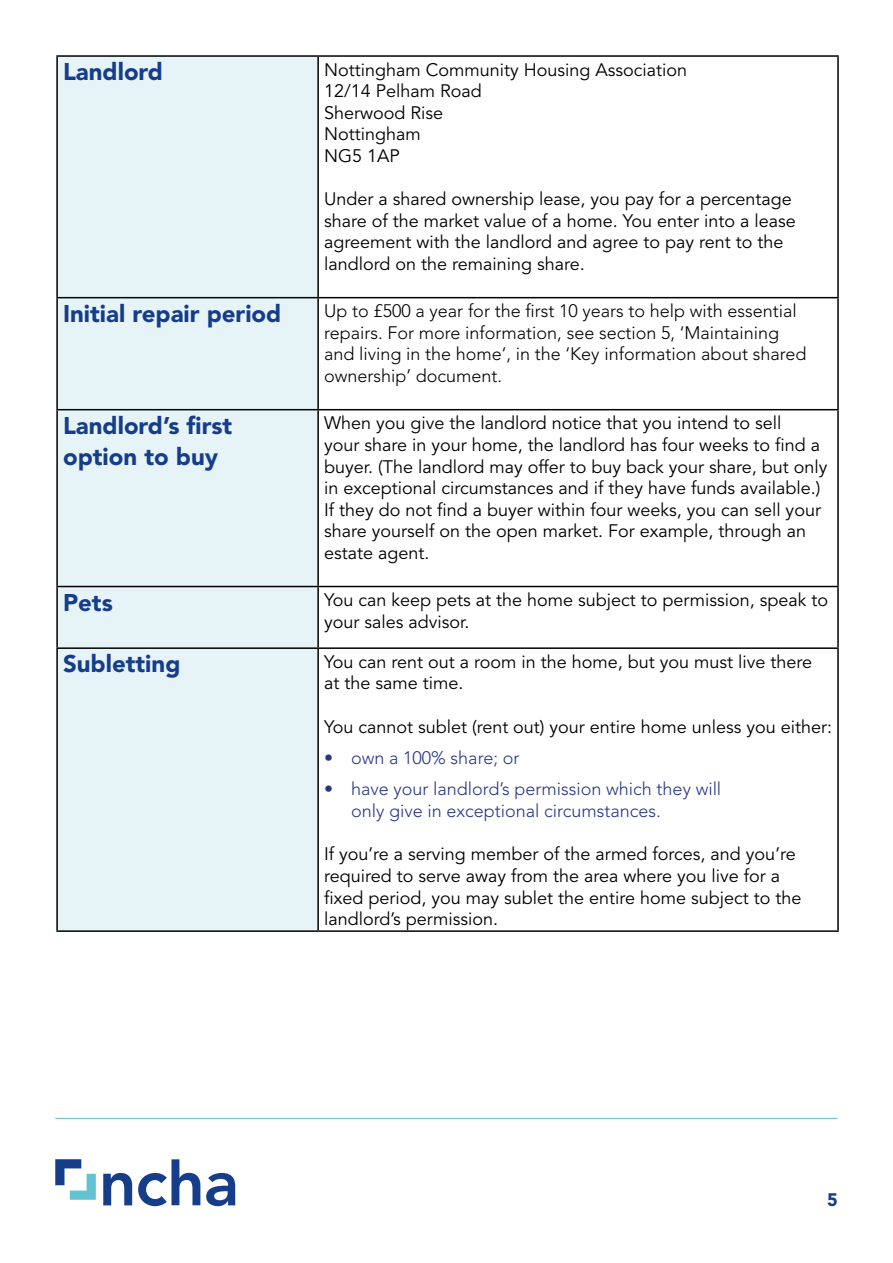
<style>
.page{position:relative;width:893px;height:1263px;background:#fff}
.page>*{position:absolute;margin:0;border:0;box-sizing:border-box;transform-origin:0 0}
.t1{font:900 24px/31.5px "Avenir LT Std";color:#153d8a}
.t2{font:18px/21.6px "Avenir LT Std";color:#000}
.t3{font:300 18px/21.6px "Avenir LT Std";color:#000}
.t4{font:300 18px/22.5px "Avenir LT Std";color:#283583}
.t5{font:900 18px "Avenir LT Std";color:#153d8a}
</style>
<div class="page">
<svg style="left:55px;top:1159px;width:41px;height:41px"></svg>
<svg style="left:103px;top:1173px;width:29px;height:32px"></svg>
<svg style="left:138px;top:1159px;width:62px;height:47px"></svg>
<svg style="left:206px;top:1173px;width:29px;height:33px"></svg>
<hr style="left:55px;top:1118px;width:783px;height:1px;background:#63c3d1">
<div style="left:58px;top:57px;width:259px;height:873px;background:#e7f4f7"></div>
<hr style="left:56px;top:55px;width:262px;height:2px;background:#000">
<hr style="left:56px;top:57px;width:2px;height:240px;background:#000">
<hr style="left:318px;top:55px;width:521px;height:2px;background:#000">
<hr style="left:317px;top:57px;width:2px;height:240px;background:#000">
<hr style="left:837px;top:57px;width:2px;height:240px;background:#000">
<hr style="left:56px;top:297px;width:262px;height:1px;background:#000">
<hr style="left:56px;top:298px;width:2px;height:111px;background:#000">
<hr style="left:318px;top:297px;width:521px;height:1px;background:#000">
<hr style="left:317px;top:298px;width:2px;height:111px;background:#000">
<hr style="left:837px;top:298px;width:2px;height:111px;background:#000">
<hr style="left:56px;top:409px;width:262px;height:1px;background:#000">
<hr style="left:56px;top:410px;width:2px;height:176px;background:#000">
<hr style="left:318px;top:409px;width:521px;height:1px;background:#000">
<hr style="left:317px;top:410px;width:2px;height:176px;background:#000">
<hr style="left:837px;top:410px;width:2px;height:176px;background:#000">
<hr style="left:56px;top:586px;width:262px;height:1px;background:#000">
<hr style="left:56px;top:587px;width:2px;height:60px;background:#000">
<hr style="left:318px;top:586px;width:521px;height:1px;background:#000">
<hr style="left:317px;top:587px;width:2px;height:60px;background:#000">
<hr style="left:837px;top:587px;width:2px;height:60px;background:#000">
<hr style="left:56px;top:647px;width:262px;height:2px;background:#000">
<hr style="left:56px;top:649px;width:2px;height:281px;background:#000">
<hr style="left:318px;top:647px;width:521px;height:2px;background:#000">
<hr style="left:317px;top:649px;width:2px;height:281px;background:#000">
<hr style="left:837px;top:649px;width:2px;height:281px;background:#000">
<hr style="left:56px;top:930px;width:262px;height:2px;background:#000">
<hr style="left:318px;top:930px;width:521px;height:2px;background:#000">
<h1 class="t1" style="left:63px;top:56px;width:102px">Landlord</h1>
<p class="t2" style="left:324px;top:59px;width:365px">Nottingham Community Housing Association<br>12/14 Pelham Road<br>Sherwood Rise<br>Nottingham<br>NG5 1AP</p>
<p class="t2" style="left:324px;top:189px;width:473px">Under a shared ownership lease, you pay for a percentage share of the market value of a home. You enter into a lease agreement with the landlord and agree to pay rent to the landlord on the remaining share.</p>
<h1 class="t1" style="left:63px;top:298px;width:220px">Initial repair period</h1>
<p class="t3" style="left:324px;top:300px;width:484px">Up to £500 a year for the first 10 years to help with essential repairs. For more information, see section 5, ‘Maintaining and living in the home’, in the ‘Key information about shared ownership’ document.</p>
<h1 class="t1" style="left:63px;top:410px;width:171px">Landlord’s first option to buy</h1>
<p class="t2" style="left:324px;top:413px;width:505px">When you give the landlord notice that you intend to sell<br>your share in your home, the landlord has four weeks to find a buyer. (The landlord may offer to buy back your share, but only in exceptional circumstances and if they have funds available.)<br>If they do not find a buyer within four weeks, you can sell your share yourself on the open market. For example, through an estate agent.</p>
<h1 class="t1" style="left:63px;top:586px;width:51px">Pets</h1>
<p class="t2" style="left:324px;top:590px;width:506px">You can keep pets at the home subject to permission, speak to your sales advisor.</p>
<h1 class="t1" style="left:63px;top:648px;width:119px">Subletting</h1>
<p class="t2" style="left:324px;top:651px;width:490px">You can rent out a room in the home, but you must live there at the same time.</p>
<p class="t2" style="left:324px;top:716px;width:509px">You cannot sublet (rent out) your entire home unless you either:</p>
<p class="t4" style="left:324px;top:746px;width:197px">• own a 100% share; or</p>
<p class="t4" style="left:351px;top:777px;width:372px;text-indent:-27px">• have your landlord’s permission which they will only give in exceptional circumstances.</p>
<p class="t2" style="left:324px;top:844px;width:479px">If you’re a serving member of the armed forces, and you’re required to serve away from the area where you live for a fixed period, you may sublet the entire home subject to the landlord’s permission.</p>
<p class="t5" style="left:827px;top:1189px;width:12px">5</p>
</div>
